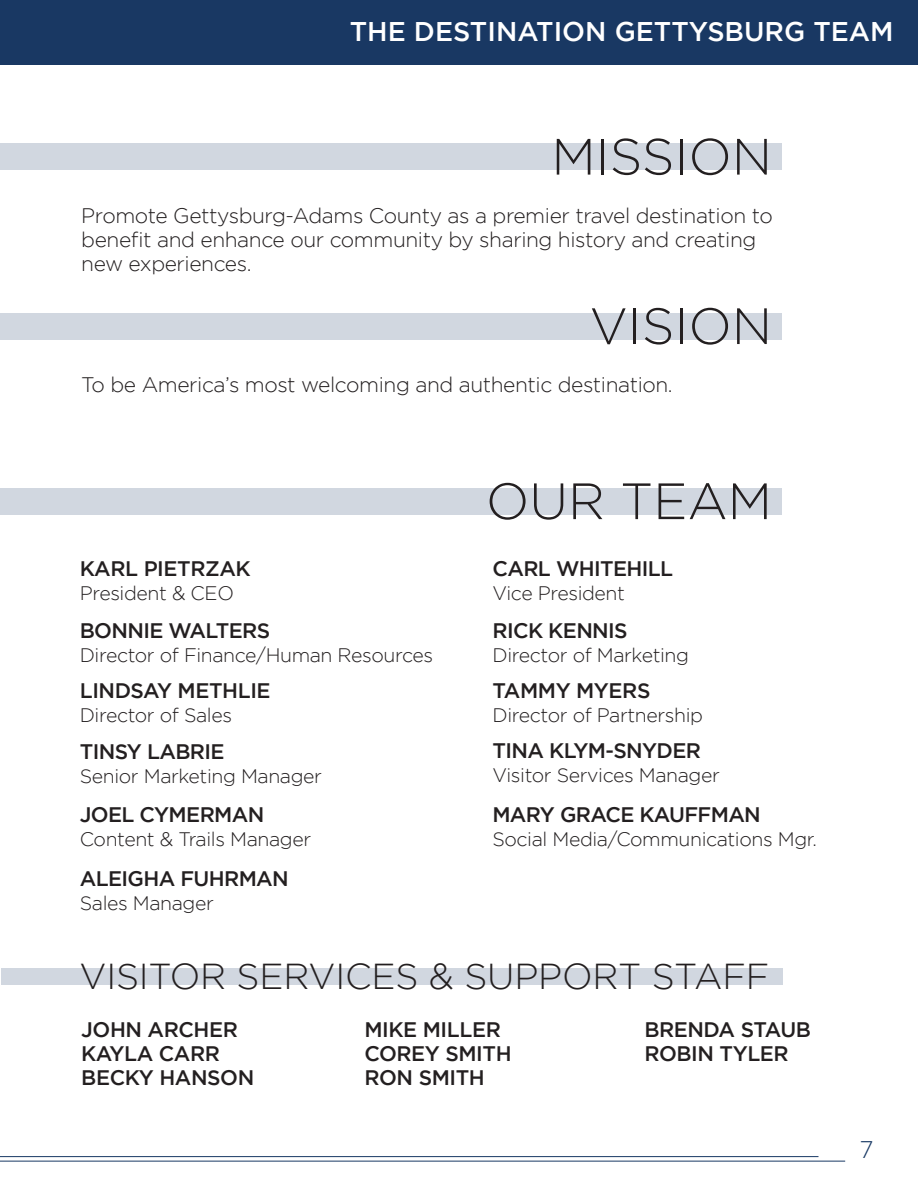
<style>
.page{position:relative;width:918px;height:1188px;background:#fff}
.page>*{position:absolute;margin:0;border:0;box-sizing:border-box;transform-origin:0 0}
.t1{font:300 51px "Gotham";color:#231f20}
.t2{font:300 36px "Gotham";letter-spacing:-.005em;color:#231f20}
.t3{font:500 27px "Gotham";color:#fff}
.t4{font:300 24px "Gotham";color:#183964}
.t5{font:500 21px/24px "Gotham";letter-spacing:-.03em;color:#231f20}
.t6{font:300 21px/24px "Gotham";letter-spacing:-.02em;color:#231f20}
.t7{font:300 19.5px "Gotham";letter-spacing:-.02em;color:#231f20}
</style>
<div class="page">
<div style="left:0;top:0;width:918px;height:65px;background:#193863"></div>
<div style="left:0;top:488px;width:782px;height:27px;background:#d1d7e0"></div>
<div style="left:1px;top:969px;width:781px;height:16px;background:#d1d7e0"></div>
<div style="left:0;top:143px;width:782px;height:27px;background:#d1d7e0"></div>
<div style="left:0;top:313px;width:782px;height:27px;background:#d1d7e0"></div>
<hr style="left:0;top:1161px;width:845px;height:1px;background:#183964">
<hr style="left:0;top:1156px;width:818px;height:1px;background:#183964">
<p class="t3" style="left:350px;top:16px;width:545px">THE DESTINATION GETTYSBURG TEAM</p>
<p class="t1" style="left:551px;top:129px;width:222px">MISSION</p>
<p class="t6" style="left:81px;top:203px;width:693px">Promote Gettysburg-Adams County as a premier travel destination to benefit and enhance our community by sharing history and creating new experiences.</p>
<p class="t1" style="left:590px;top:298px;width:184px">VISION</p>
<p class="t6" style="left:81px;top:372px;width:593px">To be America’s most welcoming and authentic destination.</p>
<p class="t5" style="left:80px;top:556px;width:173px">KARL PIETRZAK</p>
<p class="t7" style="left:80px;top:582px;width:156px">President &amp; CEO</p>
<p class="t5" style="left:80px;top:618px;width:192px">BONNIE WALTERS</p>
<p class="t7" style="left:80px;top:645px;width:355px">Director of Finance/Human Resources</p>
<p class="t5" style="left:80px;top:679px;width:192px">LINDSAY METHLIE</p>
<p class="t7" style="left:80px;top:705px;width:154px">Director of Sales</p>
<p class="t5" style="left:80px;top:740px;width:146px">TINSY LABRIE</p>
<p class="t7" style="left:80px;top:766px;width:244px">Senior Marketing Manager</p>
<p class="t5" style="left:80px;top:802px;width:186px">JOEL CYMERMAN</p>
<p class="t7" style="left:80px;top:829px;width:233px">Content &amp; Trails Manager</p>
<p class="t5" style="left:80px;top:866px;width:211px">ALEIGHA FUHRMAN</p>
<p class="t7" style="left:80px;top:893px;width:136px">Sales Manager</p>
<p class="t1" style="left:486px;top:473px;width:288px">OUR TEAM</p>
<p class="t5" style="left:493px;top:556px;width:182px">CARL WHITEHILL</p>
<p class="t7" style="left:493px;top:582px;width:134px">Vice President</p>
<p class="t5" style="left:493px;top:618px;width:137px">RICK KENNIS</p>
<p class="t7" style="left:493px;top:645px;width:198px">Director of Marketing</p>
<p class="t5" style="left:493px;top:679px;width:159px">TAMMY MYERS</p>
<p class="t7" style="left:493px;top:705px;width:212px">Director of Partnership</p>
<p class="t5" style="left:493px;top:738px;width:210px">TINA KLYM-SNYDER</p>
<p class="t7" style="left:493px;top:765px;width:229px">Visitor Services Manager</p>
<p class="t5" style="left:492px;top:802px;width:270px">MARY GRACE KAUFFMAN</p>
<p class="t7" style="left:492px;top:829px;width:326px">Social Media/Communications Mgr.</p>
<p class="t2" style="left:80px;top:957px;width:691px">VISITOR SERVICES &amp; SUPPORT STAFF</p>
<p class="t5" style="left:364px;top:1017px;width:138px">MIKE MILLER</p>
<p class="t5" style="left:364px;top:1041px;width:149px">COREY SMITH</p>
<p class="t5" style="left:364px;top:1065px;width:122px">RON SMITH</p>
<p class="t5" style="left:81px;top:1017px;width:158px">JOHN ARCHER</p>
<p class="t5" style="left:81px;top:1041px;width:140px">KAYLA CARR</p>
<p class="t5" style="left:81px;top:1065px;width:174px">BECKY HANSON</p>
<p class="t5" style="left:644px;top:1017px;width:168px">BRENDA STAUB<br>ROBIN TYLER</p>
<p class="t4" style="left:859px;top:1136px;width:16px">7</p>
</div>
